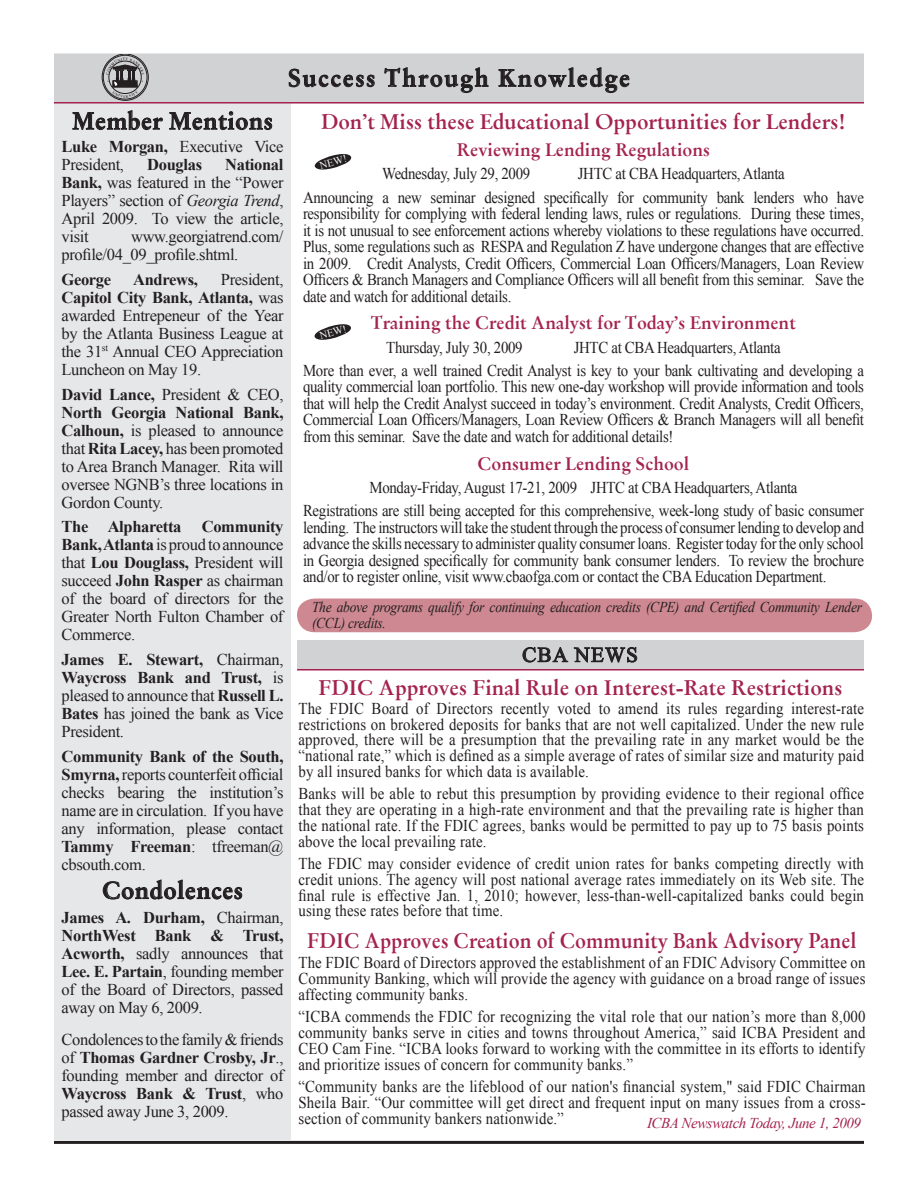
<style>
.page{position:relative;width:918px;height:1188px;background:#fff}
.page>*{position:absolute;margin:0;border:0;box-sizing:border-box;transform-origin:0 0}
.t1{font:24px "Garamand Classic Bold SWFTE";letter-spacing:.02em;color:#231f20}
.t2{font:24px "Garamand Classic Bold SWFTE";letter-spacing:.07em;color:#231f20}
.t3{font:21px "Garamand Classic Bold SWFTE";color:#a4234e}
.t4{font:21px "Garamand Classic Bold SWFTE";color:#a4234e;scale:.95 1}
.t5{font:21px "Times New Roman";letter-spacing:.06em;color:#231f20}
.t6{font:18px "Garamand Classic Bold SWFTE";color:#a4234e}
.t7{font:16.5px/15.8px "Times New Roman";letter-spacing:-.02em;color:#231f20;text-align:justify;scale:.9 1}
.t8{font:16.5px/18px "Times New Roman";letter-spacing:-.02em;color:#231f20;text-align:justify}
.t9{font:700 16.5px "Times New Roman";letter-spacing:-.02em;color:#231f20}
.t10{font:italic 15px/15.8px "Times New Roman";letter-spacing:-.02em;color:#231f20;scale:.9 1}
.t11{font:italic 15px "Times New Roman";letter-spacing:-.03em;color:#a4234e}
.t12{font:10.5px "Times New Roman";color:#fff}
.s1{font-weight:700}
.s2{font-style:italic}
</style>
<div class="page">
<hr style="left:54px;top:1141px;width:810px;height:3px;background:#231f20">
<div style="left:297px;top:598px;width:575px;height:34px;background:#ce8892"></div>
<svg style="left:314px;top:324px;width:37px;height:16px"></svg>
<div style="left:54px;top:104px;width:237px;height:1036px;background:#e6e7e9"></div>
<div style="left:54px;top:53px;width:810px;height:50px;background:#d1d2d4;border:2px solid #d1d2d4"></div>
<div style="left:103px;top:55px;width:44px;height:44px;border:1px solid #231f20;border-radius:50%"></div>
<div style="left:102px;top:54px;width:46px;height:46px;border:1px solid #231f20;border-radius:50%"></div>
<svg style="left:288px;top:68px;width:87px;height:20px"></svg>
<svg style="left:384px;top:67px;width:105px;height:26px"></svg>
<svg style="left:498px;top:67px;width:132px;height:26px"></svg>
<svg style="left:72px;top:110px;width:91px;height:20px"></svg>
<svg style="left:169px;top:111px;width:103px;height:19px"></svg>
<hr style="left:54px;top:102px;width:810px;height:2px;background:#a4234e">
<svg style="left:102px;top:879px;width:141px;height:21px"></svg>
<div style="left:297px;top:640px;width:567px;height:29px;background:#d1d2d4"></div>
<svg style="left:522px;top:647px;width:46px;height:16px"></svg>
<svg style="left:574px;top:647px;width:63px;height:16px"></svg>
<hr style="left:297px;top:669px;width:567px;height:1px;background:#a4234e">
<svg style="left:314px;top:154px;width:38px;height:16px"></svg>
<svg style="left:106px;top:58px;width:38px;height:40px"></svg>
<p class="t2" style="left:288px;top:62px;width:344px">Success Through Knowledge</p>
<p class="t1" style="left:72px;top:105px;width:202px">Member Mentions</p>
<p class="t3" style="left:321px;top:108px;width:526px">Don’t Miss these Educational Opportunities for Lenders!</p>
<p class="t8" style="left:62px;top:137px;width:224px"><span class="s1">Luke Morgan,</span> Executive Vice<br>President,</p>
<p class="t6" style="left:457px;top:138px;width:255px">Reviewing Lending Regulations</p>
<p class="t7" style="left:382px;top:166px;width:166px">Wednesday, July 29, 2009</p>
<p class="t7" style="left:578px;top:166px;width:232px">JHTC at CBA Headquarters, Atlanta</p>
<p class="t7" style="left:303px;top:189px;width:625px;line-height:16.5px">Announcing a new seminar designed specifically for community bank lenders who have responsibility for complying with federal lending laws, rules or regulations. During these times, it is not unusual to see enforcement actions whereby violations to these regulations have occurred.<br>Plus, some regulations such as RESPA and Regulation Z have undergone changes that are effective in 2009. Credit Analysts, Credit Officers, Commercial Loan Officers/Managers, Loan Review Officers &amp; Branch Managers and Compliance Officers will all benefit from this seminar. Save the date and watch for additional details.</p>
<p class="t6" style="left:371px;top:311px;width:426px">Training the Credit Analyst for Today’s Environment</p>
<p class="t7" style="left:386px;top:339px;width:153px">Thursday, July 30, 2009</p>
<p class="t7" style="left:574px;top:339px;width:232px">JHTC at CBA Headquarters, Atlanta</p>
<p class="t7" style="left:303px;top:362px;width:625px;line-height:16.5px">More than ever, a well trained Credit Analyst is key to your bank cultivating and developing a quality commercial loan portfolio. This new one-day workshop will provide information and tools that will help the Credit Analyst succeed in today’s environment. Credit Analysts, Credit Officers, Commercial Loan Officers/Managers, Loan Review Officers &amp; Branch Managers will all benefit from this seminar. Save the date and watch for additional details!</p>
<p class="t6" style="left:478px;top:451px;width:213px">Consumer Lending School</p>
<p class="t7" style="left:369px;top:479px;width:477px">Monday-Friday, August 17-21, 2009 JHTC at CBA Headquarters, Atlanta</p>
<p class="t7" style="left:303px;top:502px;width:625px;line-height:16.5px">Registrations are still being accepted for this comprehensive, week-long study of basic consumer lending. The instructors will take the student through the process of consumer lending to develop and advance the skills necessary to administer quality consumer loans. Register today for the only school in Georgia designed specifically for community bank consumer lenders. To review the brochure and/or to register online, visit www.cbaofga.com or contact the CBA Education Department.</p>
<p class="t12" style="left:318px;top:158px;width:29px;rotate:-15deg">NEW!</p>
<p class="t8" style="left:62px;top:155px;width:224px;text-indent:164px"><span class="s1">National Bank,</span> was featured in the “Power Players” section of <span class="s2">Georgia Trend</span>, April 2009. To view the article, visit</p>
<p class="t9" style="left:147px;top:153px;width:56px">Douglas</p>
<p class="t8" style="left:62px;top:227px;width:224px;text-indent:70px">www.georgiatrend.com/ profile/04_09_profile.shtml.</p>
<p class="t9" style="left:62px;top:268px;width:51px">George</p>
<p class="t9" style="left:133px;top:268px;width:66px">Andrews,</p>
<p class="t8" style="left:62px;top:270px;width:224px;text-indent:159px">President, <span class="s1">Capitol City Bank, Atlanta,</span> was awarded Entrepeneur of the Year by the Atlanta Business League at the 31<sup>st</sup> Annual CEO Appreciation Luncheon on May 19.</p>
<p class="t8" style="left:62px;top:385px;width:224px"><span class="s1">David Lance,</span> President &amp; CEO, <span class="s1">North Georgia National Bank, Calhoun,</span> is pleased to announce that <span class="s1">Rita Lacey,</span> has been promoted to Area Branch Manager. Rita will oversee NGNB’s three locations in Gordon County.</p>
<p class="t8" style="left:62px;top:518px;width:224px"><span class="s1">The Alpharetta Community Bank, Atlanta</span> is proud to announce that <span class="s1">Lou Douglass,</span> President will succeed <span class="s1">John Rasper</span> as chairman of the board of directors for the Greater North Fulton Chamber of Commerce.</p>
<p class="t8" style="left:62px;top:650px;width:224px"><span class="s1">James E. Stewart,</span> Chairman, <span class="s1">Waycross Bank and Trust,</span> is pleased to announce that <span class="s1">Russell L.<br>Bates</span> has joined the bank as Vice President.</p>
<p class="t8" style="left:62px;top:747px;width:224px"><span class="s1">Community Bank of the South, Smyrna,</span> reports counterfeit official checks bearing the institution’s name are in circulation. If you have any information, please contact <span class="s1">Tammy Freeman</span>: tfreeman@ cbsouth.com.</p>
<p class="t1" style="left:102px;top:874px;width:142px">Condolences</p>
<p class="t8" style="left:62px;top:909px;width:224px"><span class="s1">James A. Durham,</span> Chairman, <span class="s1">NorthWest Bank &amp; Trust, Acworth,</span> sadly announces that <span class="s1">Lee. E. Partain</span>, founding member of the Board of Directors, passed away on May 6, 2009.</p>
<p class="t8" style="left:62px;top:1030px;width:224px">Condolences to the family &amp; friends of <span class="s1">Thomas Gardner Crosby, Jr</span>., founding member and director of <span class="s1">Waycross Bank &amp; Trust</span>, who passed away June 3, 2009.</p>
<p class="t12" style="left:318px;top:329px;width:29px;rotate:-15deg">NEW!</p>
<p class="t10" style="left:312px;top:599px;width:613px">The above programs qualify for continuing education credits (CPE) and Certified Community Lender (CCL) credits.</p>
<p class="t5" style="left:522px;top:641px;width:117px">CBA NEWS</p>
<p class="t3" style="left:318px;top:673px;width:526px">FDIC Approves Final Rule on Interest-Rate Restrictions</p>
<p class="t7" style="left:298px;top:700px;width:630px">The FDIC Board of Directors recently voted to amend its rules regarding interest-rate restrictions on brokered deposits for banks that are not well capitalized. Under the new rule approved, there will be a presumption that the prevailing rate in any market would be the “national rate,” which is defined as a simple average of rates of similar size and maturity paid by all insured banks for which data is available.</p>
<p class="t7" style="left:298px;top:786px;width:630px">Banks will be able to rebut this presumption by providing evidence to their regional office that they are operating in a high-rate environment and that the prevailing rate is higher than the national rate. If the FDIC agrees, banks would be permitted to pay up to 75 basis points above the local prevailing rate.</p>
<p class="t7" style="left:298px;top:856px;width:630px">The FDIC may consider evidence of credit union rates for banks competing directly with credit unions. The agency will post national average rates immediately on its Web site. The final rule is effective Jan. 1, 2010; however, less-than-well-capitalized banks could begin using these rates before that time.</p>
<p class="t4" style="left:307px;top:927px;width:580px">FDIC Approves Creation of Community Bank Advisory Panel</p>
<p class="t7" style="left:298px;top:955px;width:632px">The FDIC Board of Directors approved the establishment of an FDIC Advisory Committee on Community Banking, which will provide the agency with guidance on a broad range of issues affecting community banks.</p>
<p class="t7" style="left:298px;top:1009px;width:632px">“ICBA commends the FDIC for recognizing the vital role that our nation’s more than 8,000 community banks serve in cities and towns throughout America,” said ICBA President and CEO Cam Fine. “ICBA looks forward to working with the committee in its efforts to identify and prioritize issues of concern for community banks.”</p>
<p class="t7" style="left:298px;top:1079px;width:632px">“Community banks are the lifeblood of our nation's financial system," said FDIC Chairman Sheila Bair. “Our committee will get direct and frequent input on many issues from a cross&shy;section of community bankers nationwide.”</p>
<p class="t11" style="left:647px;top:1113px;width:215px">ICBA Newswatch Today, June 1, 2009</p>
</div>
